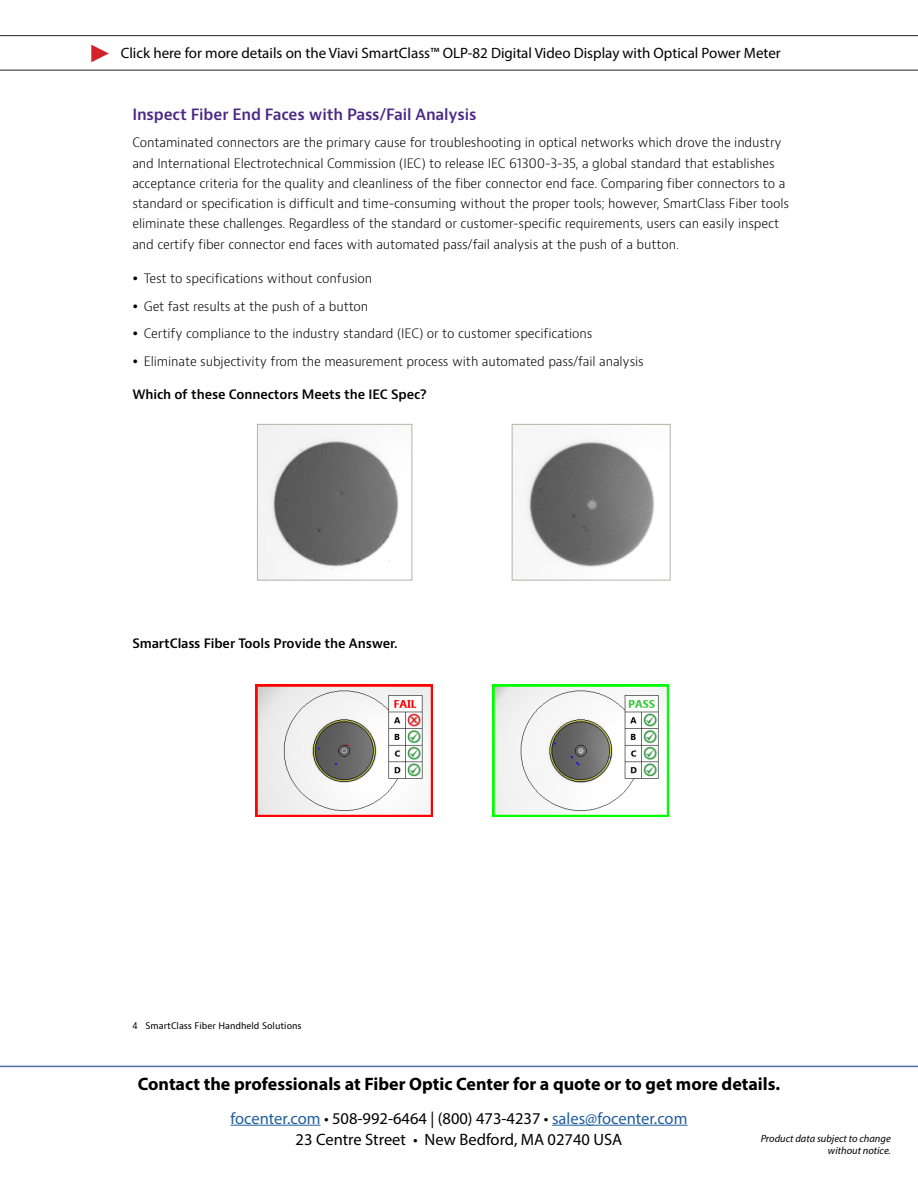
<style>
.page{position:relative;width:918px;height:1188px;background:#fff}
.page>*{position:absolute;margin:0;border:0;box-sizing:border-box;transform-origin:0 0}
.t1{font:700 18px "Myriad Pro";color:#000}
.t2{font:16.5px "Myriad Pro";color:#215e9e}
.t3{font:16.5px "Myriad Pro";color:#000}
.t4{font:600 15.15px "Bernino Sans";letter-spacing:-.01em;color:#4b2885}
.t5{font:15px "Myriad Pro";color:#000}
.t6{font:300 12.6px/20.2px "Bernino Sans";letter-spacing:-.01em;color:#000}
.t7{font:600 12.6px "Bernino Sans";letter-spacing:-.01em;color:#000}
.t8{font:italic 10.5px/12.6px "Myriad Pro";color:#000;text-align:right}
.t9{font:8.85px "Bernino Sans";color:#000}
.s1{color:#000}
</style>
<div class="page">
<hr style="left:231px;top:1125px;width:90px;height:1px;background:#215e9e">
<hr style="left:552px;top:1125px;width:135px;height:1px;background:#215e9e">
<hr style="left:0;top:1066px;width:918px;height:1px;background:#4f70a8">
<hr style="left:0;top:70px;width:918px;height:1px;background:#262626">
<svg style="left:91px;top:45px;width:18px;height:17px"></svg>
<hr style="left:0;top:35px;width:918px;height:1px;background:#262626">
<img style="left:515px;top:428px;width:139px;height:139px">
<div style="left:512px;top:424px;width:159px;height:157px;border:1px solid #bbb0a3"></div>
<img style="left:259px;top:426px;width:140px;height:153px">
<div style="left:257px;top:424px;width:155px;height:157px;border:1px solid #bbb0a3"></div>
<img style="left:255px;top:684px;width:177px;height:133px">
<img style="left:493px;top:684px;width:175px;height:132px">
<p class="t5" style="left:121px;top:44px;width:662px">Click here for more details on the Viavi SmartClass™ OLP-82 Digital Video Display with Optical Power Meter</p>
<p class="t4" style="left:132px;top:105px;width:346px">Inspect Fiber End Faces with Pass/Fail Analysis</p>
<p class="t6" style="left:132px;top:133px;width:658px">Contaminated connectors are the primary cause for troubleshooting in optical networks which drove the industry and International Electrotechnical Commission (IEC) to release IEC 61300-3-35, a global standard that establishes acceptance criteria for the quality and cleanliness of the fiber connector end face. Comparing fiber connectors to a standard or specification is difficult and time-consuming without the proper tools; however, SmartClass Fiber tools eliminate these challenges. Regardless of the standard or customer-specific requirements, users can easily inspect and certify fiber connector end faces with automated pass/fail analysis at the push of a button.</p>
<p class="t6" style="left:144px;top:265px;width:502px;line-height:27.5px">Test to specifications without confusion<br>Get fast results at the push of a button<br>Certify compliance to the industry standard (IEC) or to customer specifications Eliminate subjectivity from the measurement process with automated pass/fail analysis</p>
<p class="t7" style="left:132px;top:386px;width:296px">Which of these Connectors Meets the IEC Spec?</p>
<p class="t7" style="left:132px;top:636px;width:267px">SmartClass Fiber Tools Provide the Answer.</p>
<p class="t9" style="left:132px;top:1020px;width:171px">4 SmartClass Fiber Handheld Solutions</p>
<p class="t1" style="left:138px;top:1072px;width:644px">Contact the professionals at Fiber Optic Center for a quote or to get more details.</p>
<p class="t2" style="left:231px;top:1108px;width:458px">focenter.com <span class="s1">• 508-992-6464 | (800) 473-4237 •</span> sales@focenter.com</p>
<p class="t3" style="left:296px;top:1129px;width:328px">23 Centre Street • New Bedford, MA 02740 USA</p>
<p class="t8" style="left:761px;top:1132px;width:132px">Product data subject to change without notice.</p>
</div>
